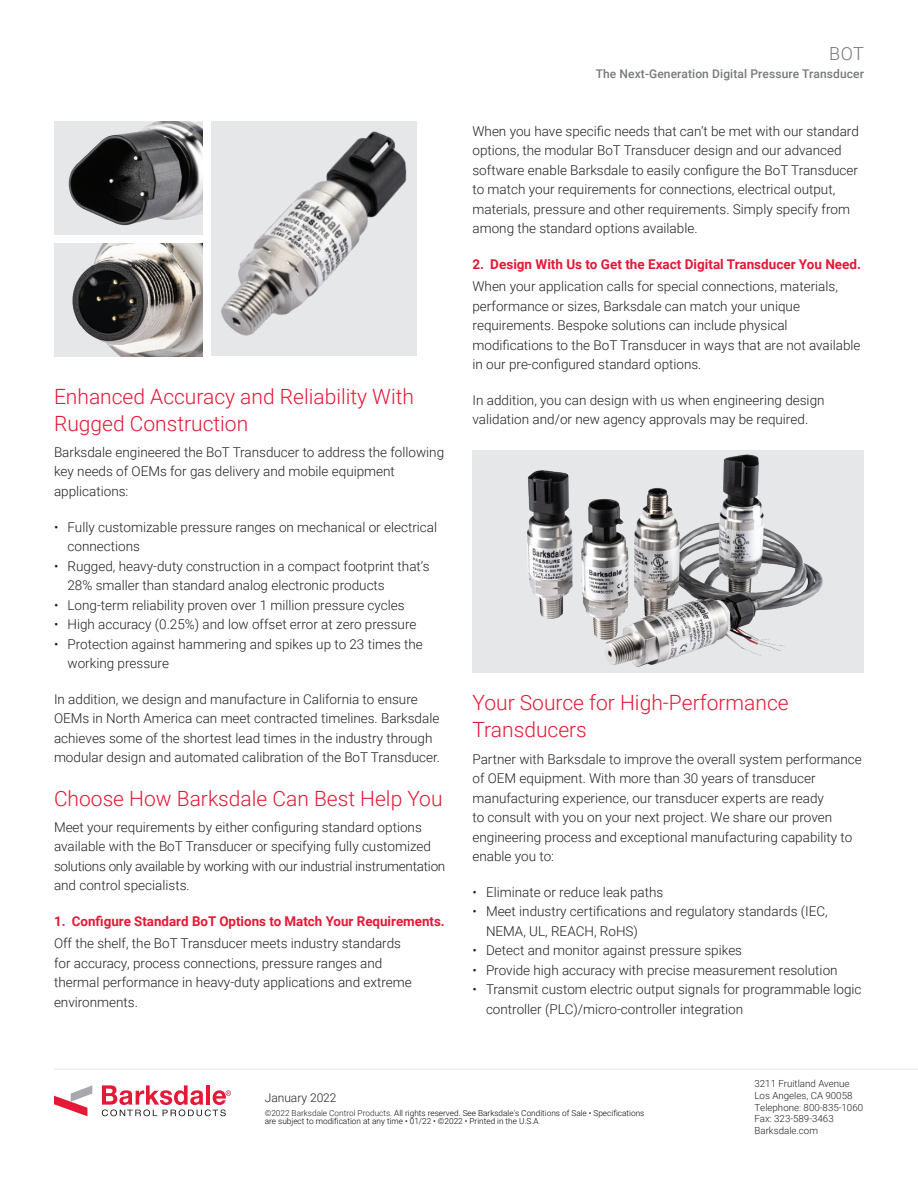
<style>
.page{position:relative;width:918px;height:1188px;background:#fff}
.page>*{position:absolute;margin:0;border:0;box-sizing:border-box;transform-origin:0 0}
.Headline_Level_1{font:300 21px/27px "Roboto";color:#e51836}
.Title_-_Page_2{font:300 18px "Roboto";color:#76787b}
.Body_Copy{font:300 13.5px/19.5px "Roboto";color:#231f20}
.Headline_Level_2{font:700 13.5px "Roboto";color:#e51836}
.Subtitle_-_Page_2{font:500 12px "Roboto";letter-spacing:.01em;color:#76787b}
.Copyright{font:300 12px "Roboto";color:#231f20}
.Address{font:300 9.75px "Roboto";color:#231f20}
.Copyright-2{font:300 8.25px/7.5px "Roboto";color:#000}
.s1{color:#231f20}
.s2{color:#e51836}
</style>
<div class="page">
<hr style="left:54px;top:1069px;width:864px;height:1px;background:#e6e7e9">
<svg style="left:102px;top:1085px;width:129px;height:31px"></svg>
<svg style="left:54px;top:1085px;width:38px;height:31px"></svg>
<img style="left:54px;top:122px;width:149px;height:113px">
<img style="left:54px;top:243px;width:149px;height:113px">
<img style="left:212px;top:122px;width:205px;height:234px">
<img style="left:472px;top:450px;width:392px;height:223px">
<p class="Headline_Level_1" style="left:54px;top:382px;width:362px">Enhanced Accuracy and Reliability With<br>Rugged Construction</p>
<p class="Body_Copy" style="left:54px;top:442px;width:392px">Barksdale engineered the BoT Transducer to address the following key needs of OEMs for gas delivery and mobile equipment applications:</p>
<p class="Body_Copy" style="left:68px;top:517px;width:371px;text-indent:-14px">• Fully customizable pressure ranges on mechanical or electrical connections</p>
<p class="Body_Copy" style="left:68px;top:556px;width:364px;text-indent:-14px">• Rugged, heavy-duty construction in a compact footprint that’s<br>28% smaller than standard analog electronic products</p>
<p class="Body_Copy" style="left:54px;top:595px;width:352px">• Long-term reliability proven over 1 million pressure cycles</p>
<p class="Body_Copy" style="left:54px;top:614px;width:364px">• High accuracy (0.25%) and low offset error at zero pressure</p>
<p class="Body_Copy" style="left:68px;top:634px;width:357px;text-indent:-14px">• Protection against hammering and spikes up to 23 times the working pressure</p>
<p class="Body_Copy" style="left:54px;top:689px;width:388px">In addition, we design and manufacture in California to ensure OEMs in North America can meet contracted timelines. Barksdale achieves some of the shortest lead times in the industry through modular design and automated calibration of the BoT Transducer.</p>
<p class="Headline_Level_1" style="left:54px;top:784px;width:390px">Choose How Barksdale Can Best Help You</p>
<p class="Body_Copy" style="left:54px;top:817px;width:393px">Meet your requirements by either configuring standard options available with the BoT Transducer or specifying fully customized solutions only available by working with our industrial instrumentation and control specialists.</p>
<p class="Headline_Level_2" style="left:54px;top:912px;width:392px">1. Configure Standard BoT Options to Match Your Requirements.</p>
<p class="Body_Copy" style="left:54px;top:933px;width:359px">Off the shelf, the BoT Transducer meets industry standards for accuracy, process connections, pressure ranges and thermal performance in heavy-duty applications and extreme environments.</p>
<p class="Title_-_Page_2" style="left:829px;top:41px;width:36px">BOT</p>
<p class="Subtitle_-_Page_2" style="left:596px;top:65px;width:270px">The Next-Generation Digital Pressure Transducer</p>
<p class="Body_Copy" style="left:472px;top:121px;width:388px">When you have specific needs that can’t be met with our standard options, the modular BoT Transducer design and our advanced software enable Barksdale to easily configure the BoT Transducer to match your requirements for connections, electrical output, materials, pressure and other requirements. Simply specify from among the standard options available.</p>
<p class="Headline_Level_2" style="left:472px;top:255px;width:390px">2. Design With Us to Get the Exact Digital Transducer You Need.</p>
<p class="Body_Copy" style="left:472px;top:276px;width:390px">When your application calls for special connections, materials, performance or sizes, Barksdale can match your unique requirements. Bespoke solutions can include physical modifications to the BoT Transducer in ways that are not available in our pre-configured standard options.</p>
<p class="Body_Copy" style="left:472px;top:390px;width:354px">In addition, you can design with us when engineering design validation and/or new agency approvals may be required.</p>
<p class="Headline_Level_1" style="left:472px;top:689px;width:318px">Your Source for High-Performance<br>Transducers</p>
<p class="Body_Copy" style="left:472px;top:749px;width:391px">Partner with Barksdale to improve the overall system performance of OEM equipment. With more than 30 years of transducer manufacturing experience, our transducer experts are ready<br>to consult with you on your next project. We share our proven engineering process and exceptional manufacturing capability to enable you to:</p>
<p class="Body_Copy" style="left:472px;top:882px;width:192px">• Eliminate or reduce leak paths</p>
<p class="Body_Copy" style="left:486px;top:901px;width:343px;text-indent:-14px">• Meet industry certifications and regulatory standards (IEC,<br>NEMA, UL, REACH, RoHS)</p>
<p class="Body_Copy" style="left:472px;top:940px;width:271px">• Detect and monitor against pressure spikes</p>
<p class="Body_Copy" style="left:472px;top:960px;width:367px">• Provide high accuracy with precise measurement resolution</p>
<p class="Body_Copy" style="left:486px;top:979px;width:377px;text-indent:-14px">• Transmit custom electric output signals for programmable logic controller (PLC)/micro-controller integration</p>
<p class="Copyright" style="left:265px;top:1089px;width:73px">January 2022</p>
<p class="Copyright-2" style="left:265px;top:1109px;width:381px"><span class="s1">©2022 Barksdale Control Products.</span> All rights reserved. See Barksdale's Conditions of Sale • Specifications are subject to modification at any time • 01/22 • ©2022 • Printed in the U.S.A<span class="s2">.</span></p>
<p class="Address" style="left:755px;top:1077px;width:97px">3211 Fruitland Avenue</p>
<p class="Address" style="left:755px;top:1089px;width:99px">Los Angeles, CA 90058</p>
<p class="Address" style="left:755px;top:1100px;width:110px">Telephone: 800-835-1060</p>
<p class="Address" style="left:755px;top:1112px;width:81px">Fax: 323-589-3463</p>
<p class="Address" style="left:755px;top:1124px;width:65px">Barksdale.com</p>
</div>
